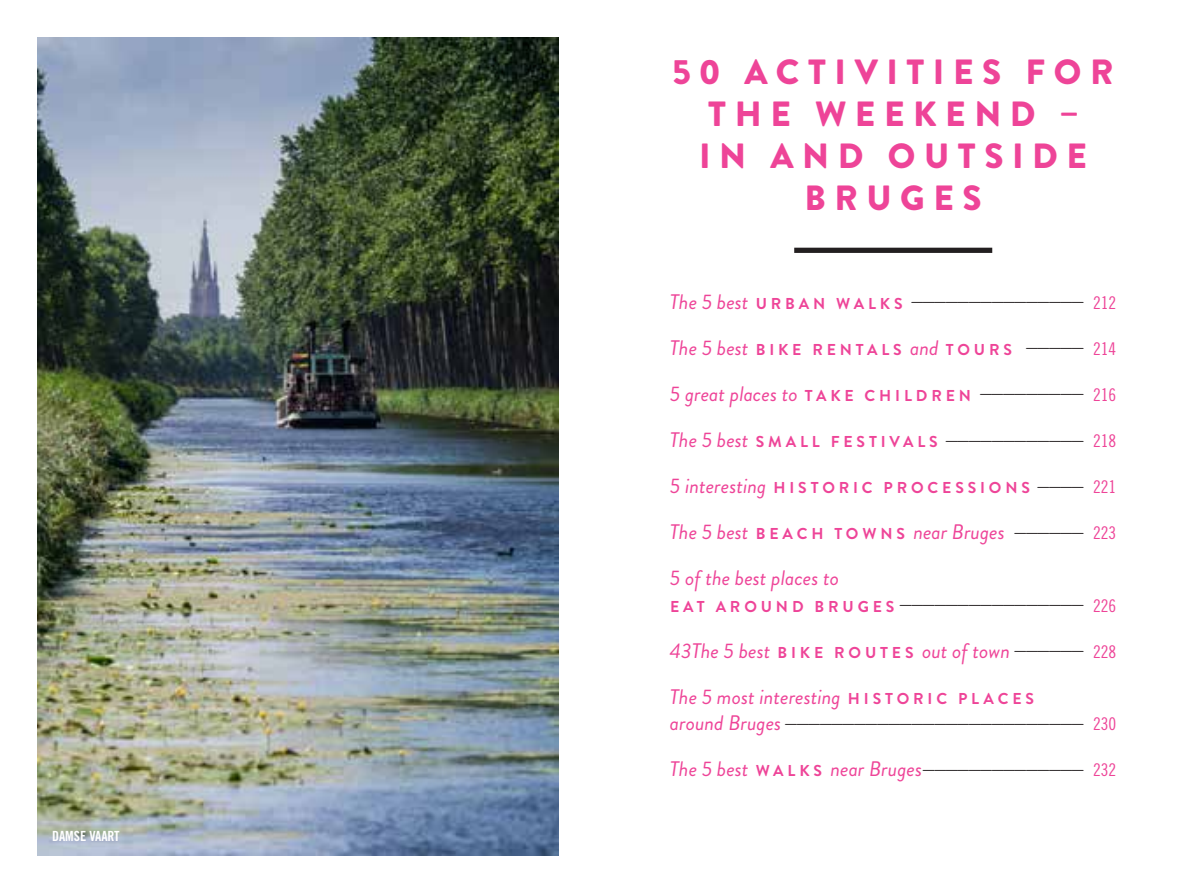
<style>
.page{position:relative;width:1191px;height:893px;background:#fff}
.page>*{position:absolute;margin:0;border:0;box-sizing:border-box;transform-origin:0 0}
.t1{font:900 35px/42px "Brandon Grotesque";letter-spacing:.245em;color:#ee4498;text-align:center}
.t2{font:italic 21px/46px "Brandon Grotesque";color:#ee4498}
.t3{font:700 15.75px "Brandon Grotesque";letter-spacing:.245em;color:#ee4498}
.t4{font:14px "Trade Gothic LT Pro Bd Cn 20";color:#fff}
.t5{font:900 10.5px "Brandon Grotesque";color:#231f20;scale:1.67 1}
.s1{font-weight:400;font-style:italic;font-size:21px;color:#ee4498}
.s2{font-weight:700;font-size:15.75px;color:#ee4498}
.s3{font-family:"Trade Gothic LT Pro Cn 18";font-weight:400;font-size:17.5px;color:#ee4498}
.s4{font-weight:400;font-style:italic;font-size:21px}
.s5{font-family:"Trade Gothic LT Pro Cn 18";font-weight:400;font-size:17.5px}
.s6{font-weight:700;font-style:normal;font-size:15.75px}
.s7{font-family:"Trade Gothic LT Pro Cn 18";font-style:normal;font-size:17.5px}
</style>
<div class="page">
<div style="left:794px;top:248px;width:198px;height:5px;background:#231f20"></div>
<img style="left:37px;top:37px;width:521px;height:819px">
<p class="t4" style="left:52px;top:827px;width:69px">DAMSE VAART</p>
<h1 class="t1" style="left:672px;top:51px;width:442px">50 ACTIVITIES FOR<br>THE WEEKEND –<br>IN AND OUTSIDE<br>BRUGES</h1>
<p class="t5" style="left:670px;top:294px;width:269px"><span class="s1">The 5 best</span> <span class="s2">U R B A N W A L K S</span> ——————————————— <span class="s3">212</span></p>
<p class="t3" style="left:670px;top:338px;width:448px"><span class="s4">The 5 best</span> BIKE RENTALS <span class="s4">and</span> TOURS <sup>—————</sup> <span class="s5">214</span></p>
<p class="t2" style="left:670px;top:371px;width:448px">5 great places to <span class="s6">T A K E C H I L D R E N</span> <sup>—————————</sup> <span class="s7">216</span></p>
<p class="t3" style="left:670px;top:431px;width:448px"><span class="s4">The 5 best</span> S M A L L F E S T I V A L S <sup>————————————</sup> <span class="s5">218</span></p>
<p class="t3" style="left:670px;top:477px;width:448px"><span class="s4">5 interesting</span> HISTORIC PROCESSIONS <sup>————</sup> <span class="s5">221</span></p>
<p class="t2" style="left:670px;top:509px;width:448px">The 5 best <span class="s6">B E A C H T O W N S</span> near Bruges <sup>——————</sup> <span class="s7">223<br></span>5 of the best places to</p>
<p class="t5" style="left:670px;top:597px;width:269px"><span class="s2">E A T A R O U N D B R U G E S</span> ———————————————— <span class="s3">226</span></p>
<p class="t2" style="left:670px;top:628px;width:448px">43The 5 best <span class="s6">B I K E R O U T E S</span> out of town <sup>——————</sup> <span class="s7">228<br></span>The 5 most interesting <span class="s6">H I S T O R I C P L A C E S</span></p>
<p class="t5" style="left:670px;top:715px;width:269px"><span class="s1">around Bruges</span> —————————————————————————— <span class="s3">230</span></p>
<p class="t2" style="left:670px;top:746px;width:448px">The 5 best <span class="s6">W A L K S</span> near Bruges<sup>——————————————</sup> <span class="s7">232</span></p>
</div>
